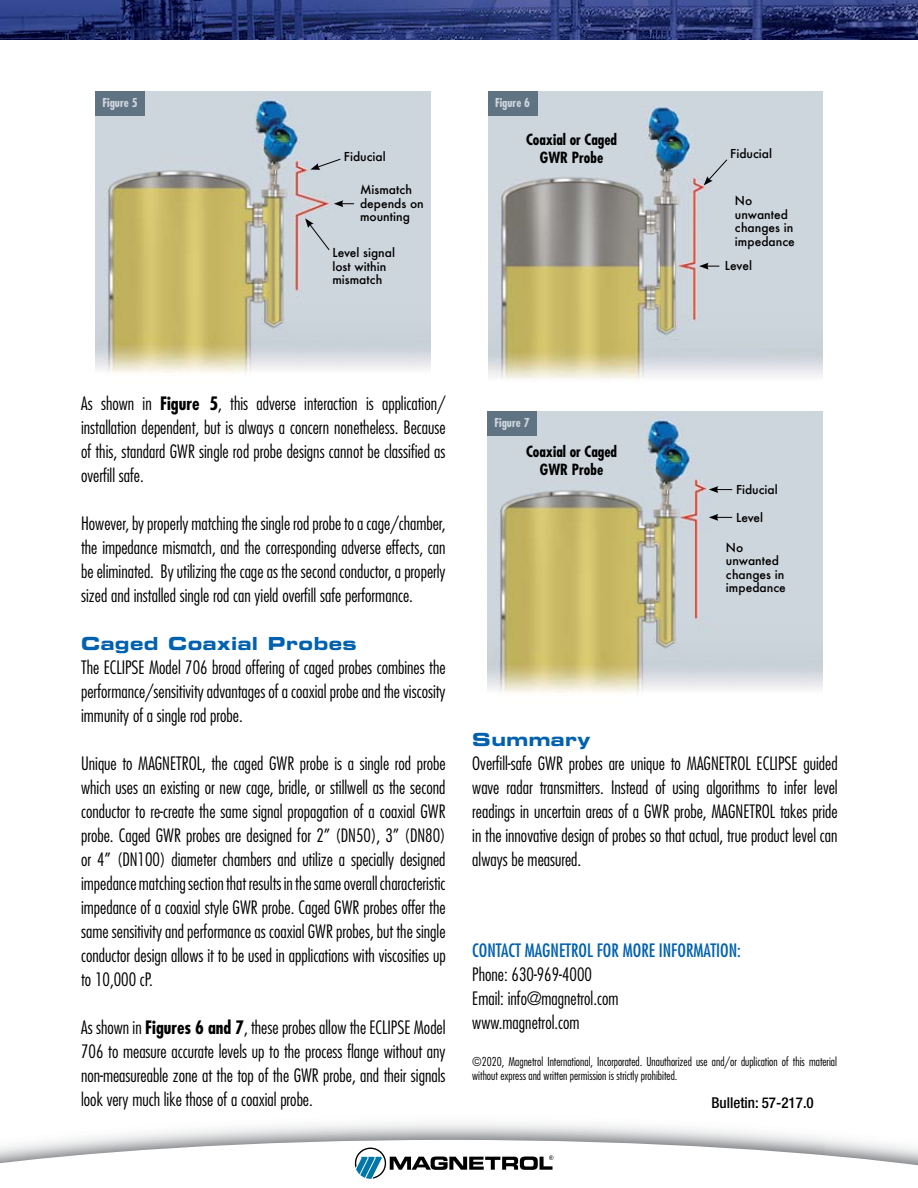
<style>
.page{position:relative;width:918px;height:1188px;background:#fff}
.page>*{position:absolute;margin:0;border:0;box-sizing:border-box;transform-origin:0 0}
.t1{font:300 condensed 18px/24px "Futura";color:#000;text-align:justify}
.t2{font:condensed 18px "Futura";color:#0061af}
.t3{font:18px "Eurostile Bold Extended Two";letter-spacing:.025em;color:#0061af}
.t4{font:700 condensed 15px/18px "Futura";color:#000;text-align:center}
.t5{font:500 condensed 15px "Helvetica Neue";color:#000}
.t6{font:500 12px/13.5px "Futura";color:#000}
.t7{font:300 condensed 12px/13.5px "Futura";color:#000}
.t8{font:700 condensed 12px "Futura";color:#ced6de}
.s1{font-weight:700}
</style>
<div class="page">
<svg style="left:0;top:1140px;width:918px;height:26px"></svg>
<img style="left:0;top:0;width:918px;height:40px">
<img style="left:95px;top:91px;width:335px;height:282px">
<img style="left:488px;top:411px;width:334px;height:282px">
<svg style="left:310px;top:158px;width:31px;height:12px"></svg>
<svg style="left:709px;top:486px;width:23px;height:7px"></svg>
<svg style="left:709px;top:514px;width:23px;height:7px"></svg>
<svg style="left:305px;top:218px;width:25px;height:33px"></svg>
<svg style="left:334px;top:200px;width:20px;height:7px"></svg>
<img style="left:488px;top:91px;width:335px;height:289px">
<svg style="left:704px;top:159px;width:24px;height:26px"></svg>
<svg style="left:699px;top:263px;width:20px;height:7px"></svg>
<div style="left:95px;top:91px;width:50px;height:25px;background:#607383"></div>
<div style="left:488px;top:91px;width:49px;height:25px;background:#607383"></div>
<div style="left:488px;top:411px;width:49px;height:24px;background:#607383"></div>
<svg style="left:355px;top:1148px;width:198px;height:31px"></svg>
<p class="t8" style="left:102px;top:95px;width:37px">Figure 5</p>
<p class="t8" style="left:495px;top:95px;width:37px">Figure 6</p>
<p class="t6" style="left:344px;top:150px;width:43px">Fiducial</p>
<p class="t6" style="left:360px;top:183px;width:65px">Mismatch depends on mounting</p>
<p class="t6" style="left:332px;top:246px;width:64px">Level signal lost within mismatch</p>
<p class="t4" style="left:526px;top:130px;width:93px">Coaxial or Caged<br>GWR Probe</p>
<p class="t6" style="left:730px;top:147px;width:43px">Fiducial</p>
<p class="t6" style="left:735px;top:194px;width:61px">No unwanted changes in impedance</p>
<p class="t6" style="left:725px;top:259px;width:29px">Level</p>
<p class="t1" style="left:81px;top:391px;width:366px">As shown in <span class="s1">Figure 5</span>, this adverse interaction is application/ installation dependent, but is always a concern nonetheless. Because of this, standard GWR single rod probe designs cannot be classified as overfill safe.</p>
<p class="t1" style="left:81px;top:511px;width:366px">However, by properly matching the single rod probe to a cage/chamber, the impedance mismatch, and the corresponding adverse effects, can be eliminated. By utilizing the cage as the second conductor, a properly sized and installed single rod can yield overfill safe performance.</p>
<p class="t3" style="left:81px;top:631px;width:277px">Caged Coaxial Probes</p>
<p class="t1" style="left:81px;top:655px;width:366px">The ECLIPSE Model 706 broad offering of caged probes combines the performance/sensitivity advantages of a coaxial probe and the viscosity immunity of a single rod probe.</p>
<p class="t1" style="left:81px;top:751px;width:366px">Unique to MAGNETROL, the caged GWR probe is a single rod probe which uses an existing or new cage, bridle, or stillwell as the second conductor to re-create the same signal propagation of a coaxial GWR probe. Caged GWR probes are designed for 2” (DN50), 3” (DN80) or 4” (DN100) diameter chambers and utilize a specially designed impedance matching section that results in the same overall characteristic impedance of a coaxial style GWR probe. Caged GWR probes offer the same sensitivity and performance as coaxial GWR probes, but the single conductor design allows it to be used in applications with viscosities up to 10,000 cP.</p>
<p class="t1" style="left:81px;top:1015px;width:366px">As shown in <span class="s1">Figures 6 and 7</span>, these probes allow the ECLIPSE Model 706 to measure accurate levels up to the process flange without any non-measureable zone at the top of the GWR probe, and their signals look very much like those of a coaxial probe.</p>
<p class="t8" style="left:495px;top:414px;width:37px">Figure 7</p>
<p class="t4" style="left:526px;top:443px;width:93px">Coaxial or Caged<br>GWR Probe</p>
<p class="t6" style="left:736px;top:483px;width:43px">Fiducial</p>
<p class="t6" style="left:736px;top:511px;width:29px">Level</p>
<p class="t6" style="left:726px;top:540px;width:61px">No unwanted changes in impedance</p>
<p class="t3" style="left:472px;top:727px;width:120px">Summary</p>
<p class="t1" style="left:472px;top:751px;width:367px">Overfill-safe GWR probes are unique to MAGNETROL ECLIPSE guided wave radar transmitters. Instead of using algorithms to infer level readings in uncertain areas of a GWR probe, MAGNETROL takes pride in the innovative design of probes so that actual, true product level can always be measured.</p>
<p class="t2" style="left:472px;top:939px;width:270px">CONTACT MAGNETROL FOR MORE INFORMATION:</p>
<p class="t1" style="left:472px;top:962px;width:148px;text-align:left">Phone: 630-969-4000<br>Email: info@magnetrol.com www.magnetrol.com</p>
<p class="t7" style="left:472px;top:1055px;width:366px">©2020, Magnetrol International, Incorporated. Unauthorized use and/or duplication of this material without express and written permission is strictly prohibited.</p>
<p class="t5" style="left:711px;top:1093px;width:104px">Bulletin: 57-217.0</p>
</div>
